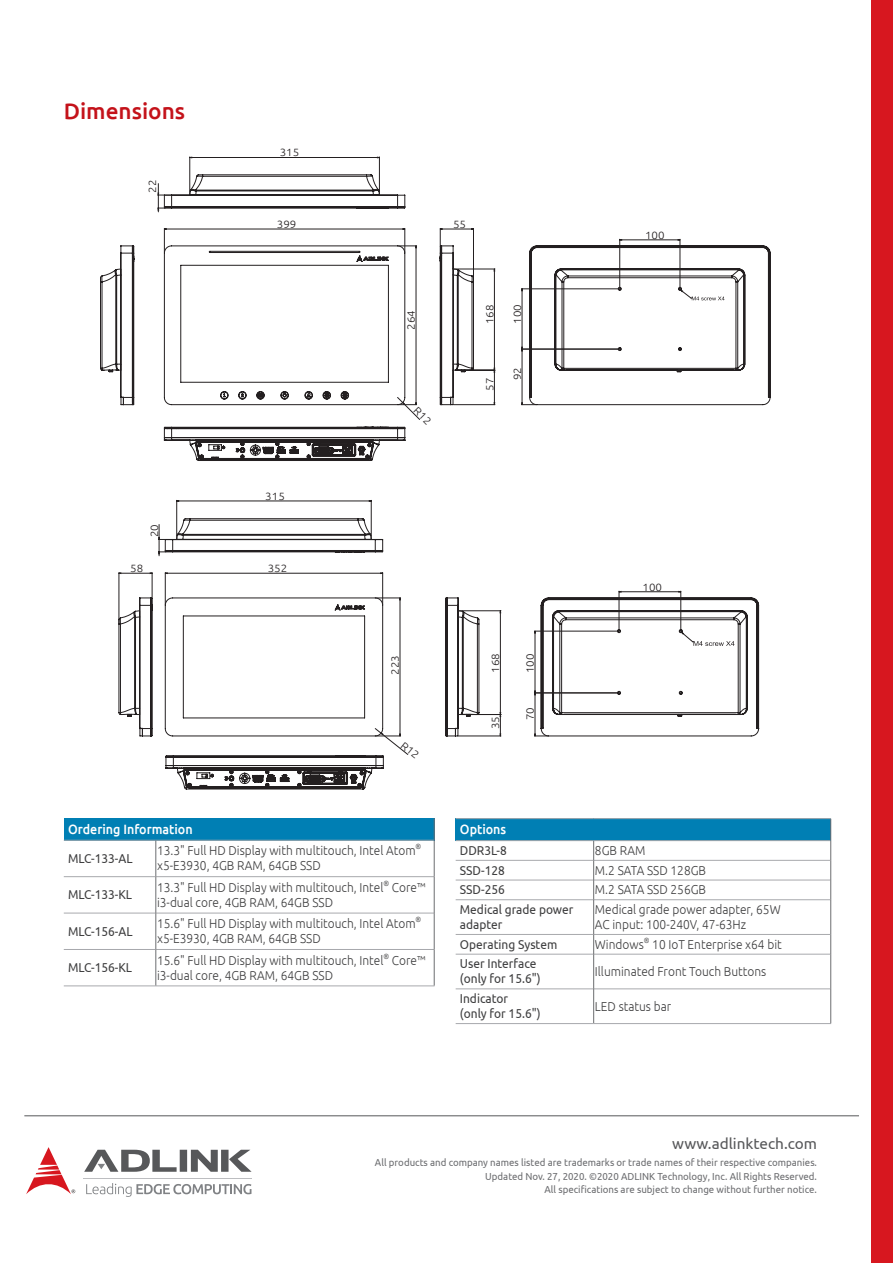
<style>
.page{position:relative;width:893px;height:1263px;background:#fff}
.page>*{position:absolute;margin:0;border:0;box-sizing:border-box;transform-origin:0 0}
.t1{font:500 22.5px "Ubuntu";color:#c4121a}
.t2{font:15.3px "Ubuntu";color:#57585a}
.t3{font:500 13.5px "Ubuntu";color:#fff;scale:.92 1}
.t4{font:300 12.9px/15px "Ubuntu";color:#3e3e3f;scale:.92 1}
.t5{font:12.9px/15px "Ubuntu";color:#3e3e3f;scale:.92 1}
.t6{font:300 10.5px "Ubuntu";color:#231f20;scale:1.1 1}
.t7{font:10.2px/13.5px "Ubuntu";color:#6c6d70;text-align:right;scale:.95 1}
.t8{font:300 7.5px "Ubuntu";color:#3e3e3f;scale:.93 1}
</style>
<div class="page">
<hr style="left:24px;top:1115px;width:835px;height:1px;background:#57585a">
<svg style="left:84px;top:1150px;width:168px;height:22px"></svg>
<svg style="left:26px;top:1147px;width:49px;height:47px"></svg>
<svg style="left:86px;top:1183px;width:165px;height:14px"></svg>
<hr style="left:84px;top:1178px;width:168px;height:1px;background:#bcbdc0">
<div style="left:872px;top:0;width:21px;height:1263px;background:#d7171f"></div>
<div style="left:64px;top:818px;width:370px;height:22px;background:#007fb4"></div>
<svg style="left:434px;top:818px;width:1px;height:22px"></svg>
<hr style="left:64px;top:840px;width:92px;height:1px;background:#a8a9ad">
<hr style="left:156px;top:840px;width:278px;height:1px;background:#a8a9ad">
<hr style="left:64px;top:876px;width:91px;height:1px;background:#a8a9ad">
<hr style="left:156px;top:876px;width:278px;height:1px;background:#a8a9ad">
<hr style="left:64px;top:913px;width:91px;height:1px;background:#a8a9ad">
<hr style="left:156px;top:913px;width:278px;height:1px;background:#a8a9ad">
<hr style="left:64px;top:949px;width:91px;height:1px;background:#a8a9ad">
<hr style="left:156px;top:949px;width:278px;height:1px;background:#a8a9ad">
<hr style="left:64px;top:985px;width:92px;height:1px;background:#a8a9ad">
<hr style="left:156px;top:985px;width:279px;height:1px;background:#a8a9ad">
<hr style="left:155px;top:841px;width:1px;height:36px;background:#6c6d70">
<hr style="left:434px;top:840px;width:1px;height:37px;background:#6c6d70">
<hr style="left:155px;top:877px;width:1px;height:36px;background:#6c6d70">
<hr style="left:434px;top:877px;width:1px;height:36px;background:#6c6d70">
<hr style="left:155px;top:913px;width:1px;height:36px;background:#6c6d70">
<hr style="left:434px;top:913px;width:1px;height:36px;background:#6c6d70">
<hr style="left:155px;top:949px;width:1px;height:36px;background:#6c6d70">
<hr style="left:434px;top:949px;width:1px;height:36px;background:#6c6d70">
<div style="left:456px;top:819px;width:375px;height:22px;background:#007fb4"></div>
<hr style="left:456px;top:818px;width:138px;height:1px;background:#a8a9ad">
<hr style="left:594px;top:818px;width:237px;height:1px;background:#a8a9ad">
<hr style="left:456px;top:840px;width:138px;height:1px;background:#a8a9ad">
<hr style="left:594px;top:840px;width:236px;height:1px;background:#a8a9ad">
<hr style="left:456px;top:860px;width:137px;height:1px;background:#a8a9ad">
<hr style="left:594px;top:860px;width:236px;height:1px;background:#a8a9ad">
<hr style="left:456px;top:880px;width:137px;height:1px;background:#a8a9ad">
<hr style="left:594px;top:880px;width:236px;height:1px;background:#a8a9ad">
<hr style="left:456px;top:899px;width:137px;height:1px;background:#a8a9ad">
<hr style="left:594px;top:899px;width:236px;height:1px;background:#a8a9ad">
<hr style="left:456px;top:934px;width:137px;height:1px;background:#a8a9ad">
<hr style="left:594px;top:934px;width:236px;height:1px;background:#a8a9ad">
<hr style="left:456px;top:954px;width:137px;height:1px;background:#a8a9ad">
<hr style="left:594px;top:954px;width:236px;height:1px;background:#a8a9ad">
<hr style="left:456px;top:988px;width:137px;height:1px;background:#a8a9ad">
<hr style="left:594px;top:988px;width:236px;height:1px;background:#a8a9ad">
<hr style="left:456px;top:1023px;width:138px;height:1px;background:#a8a9ad">
<hr style="left:594px;top:1023px;width:237px;height:1px;background:#a8a9ad">
<svg style="left:593px;top:841px;width:1px;height:59px"></svg>
<svg style="left:830px;top:819px;width:1px;height:81px"></svg>
<hr style="left:593px;top:900px;width:1px;height:34px;background:#6c6d70">
<hr style="left:830px;top:900px;width:1px;height:34px;background:#6c6d70">
<svg style="left:593px;top:934px;width:1px;height:20px"></svg>
<svg style="left:830px;top:934px;width:1px;height:20px"></svg>
<hr style="left:593px;top:954px;width:1px;height:35px;background:#6c6d70">
<hr style="left:830px;top:954px;width:1px;height:35px;background:#6c6d70">
<hr style="left:593px;top:989px;width:1px;height:34px;background:#6c6d70">
<hr style="left:830px;top:989px;width:1px;height:34px;background:#6c6d70">
<hr style="left:176px;top:500px;width:1px;height:39px;background:#231f20">
<hr style="left:371px;top:500px;width:1px;height:39px;background:#231f20">
<svg style="left:177px;top:500px;width:194px;height:2px"></svg>
<svg style="left:158px;top:518px;width:225px;height:38px"></svg>
<svg style="left:118px;top:573px;width:35px;height:163px"></svg>
<hr style="left:190px;top:157px;width:1px;height:37px;background:#231f20">
<hr style="left:379px;top:157px;width:1px;height:37px;background:#231f20">
<svg style="left:158px;top:194px;width:338px;height:211px"></svg>
<svg style="left:191px;top:157px;width:188px;height:1px"></svg>
<svg style="left:440px;top:228px;width:34px;height:177px"></svg>
<svg style="left:158px;top:174px;width:247px;height:38px"></svg>
<svg style="left:100px;top:245px;width:34px;height:160px"></svg>
<svg style="left:521px;top:239px;width:250px;height:166px"></svg>
<svg style="left:165px;top:573px;width:594px;height:216px"></svg>
<svg style="left:164px;top:228px;width:268px;height:233px"></svg>
<h1 class="t1" style="left:64px;top:97px;width:123px">Dimensions</h1>
<p class="t6" style="left:146px;top:193px;width:13px;rotate:-90deg">22</p>
<p class="t6" style="left:280px;top:146px;width:19px">315</p>
<p class="t6" style="left:277px;top:218px;width:19px">399</p>
<p class="t6" style="left:148px;top:537px;width:13px;rotate:-90deg">20</p>
<p class="t6" style="left:130px;top:562px;width:13px">58</p>
<p class="t6" style="left:265px;top:490px;width:19px">315</p>
<p class="t6" style="left:268px;top:562px;width:19px">352</p>
<p class="t6" style="left:453px;top:218px;width:13px">55</p>
<p class="t6" style="left:405px;top:330px;width:19px;rotate:-90deg">264</p>
<p class="t6" style="left:483px;top:324px;width:19px;rotate:-90deg">168</p>
<p class="t6" style="left:483px;top:391px;width:13px;rotate:-90deg">57</p>
<p class="t6" style="left:511px;top:324px;width:19px;rotate:-90deg">100</p>
<p class="t6" style="left:511px;top:380px;width:13px;rotate:-90deg">92</p>
<p class="t6" style="left:389px;top:675px;width:19px;rotate:-90deg">223</p>
<p class="t6" style="left:489px;top:672px;width:19px;rotate:-90deg">168</p>
<p class="t6" style="left:489px;top:729px;width:13px;rotate:-90deg">35</p>
<p class="t6" style="left:524px;top:673px;width:19px;rotate:-90deg">100</p>
<p class="t6" style="left:524px;top:720px;width:13px;rotate:-90deg">70</p>
<p class="t6" style="left:645px;top:229px;width:19px">100</p>
<p class="t6" style="left:642px;top:581px;width:19px">100</p>
<p class="t3" style="left:68px;top:820px;width:137px">Ordering Information</p>
<p class="t5" style="left:68px;top:850px;width:72px">MLC-133-AL</p>
<p class="t4" style="left:157px;top:843px;width:282px">13.3" Full HD Display with multitouch, Intel Atom</p>
<p class="t8" style="left:416px;top:842px;width:8px">®</p>
<p class="t4" style="left:157px;top:858px;width:179px">x5-E3930, 4GB RAM, 64GB SSD</p>
<p class="t5" style="left:68px;top:887px;width:71px">MLC-133-KL</p>
<p class="t5" style="left:68px;top:923px;width:72px">MLC-156-AL</p>
<p class="t5" style="left:68px;top:960px;width:71px">MLC-156-KL</p>
<p class="t4" style="left:157px;top:879px;width:247px">13.3" Full HD Display with multitouch, Intel</p>
<p class="t8" style="left:383px;top:878px;width:8px">®</p>
<p class="t4" style="left:392px;top:879px;width:38px">Core™</p>
<p class="t4" style="left:157px;top:894px;width:193px">i3-dual core, 4GB RAM, 64GB SSD</p>
<p class="t4" style="left:157px;top:916px;width:282px">15.6" Full HD Display with multitouch, Intel Atom</p>
<p class="t8" style="left:416px;top:915px;width:8px">®</p>
<p class="t4" style="left:157px;top:931px;width:179px">x5-E3930, 4GB RAM, 64GB SSD</p>
<p class="t4" style="left:157px;top:952px;width:247px">15.6" Full HD Display with multitouch, Intel</p>
<p class="t8" style="left:383px;top:951px;width:8px">®</p>
<p class="t4" style="left:392px;top:952px;width:38px">Core™</p>
<p class="t4" style="left:157px;top:967px;width:193px">i3-dual core, 4GB RAM, 64GB SSD</p>
<p class="t3" style="left:460px;top:821px;width:52px">Options</p>
<p class="t5" style="left:460px;top:842px;width:52px">DDR3L-8</p>
<p class="t4" style="left:595px;top:842px;width:56px">8GB RAM</p>
<p class="t5" style="left:460px;top:862px;width:50px">SSD-128</p>
<p class="t4" style="left:595px;top:862px;width:122px">M.2 SATA SSD 128GB</p>
<p class="t5" style="left:460px;top:882px;width:50px">SSD-256</p>
<p class="t4" style="left:595px;top:882px;width:122px">M.2 SATA SSD 256GB</p>
<p class="t5" style="left:460px;top:901px;width:125px">Medical grade power adapter</p>
<p class="t4" style="left:595px;top:902px;width:203px">Medical grade power adapter, 65W<br>AC input: 100-240V, 47-63Hz</p>
<p class="t5" style="left:460px;top:936px;width:107px">Operating System</p>
<p class="t4" style="left:595px;top:936px;width:55px">Windows</p>
<p class="t8" style="left:644px;top:935px;width:8px">®</p>
<p class="t4" style="left:652px;top:936px;width:142px">10 IoT Enterprise x64 bit</p>
<p class="t5" style="left:460px;top:956px;width:89px">User Interface (only for 15.6")</p>
<p class="t4" style="left:595px;top:963px;width:188px">Illuminated Front Touch Buttons</p>
<p class="t5" style="left:460px;top:991px;width:89px">Indicator<br>(only for 15.6")</p>
<p class="t4" style="left:595px;top:998px;width:84px">LED status bar</p>
<p class="t2" style="left:672px;top:1135px;width:146px">www.adlinktech.com</p>
<p class="t7" style="left:375px;top:1155px;width:467px">All products and company names listed are trademarks or trade names of their respective companies.<br>Updated Nov. 27, 2020. ©2020 ADLINK Technology, Inc. All Rights Reserved.<br>All specifications are subject to change without further notice.</p>
</div>
